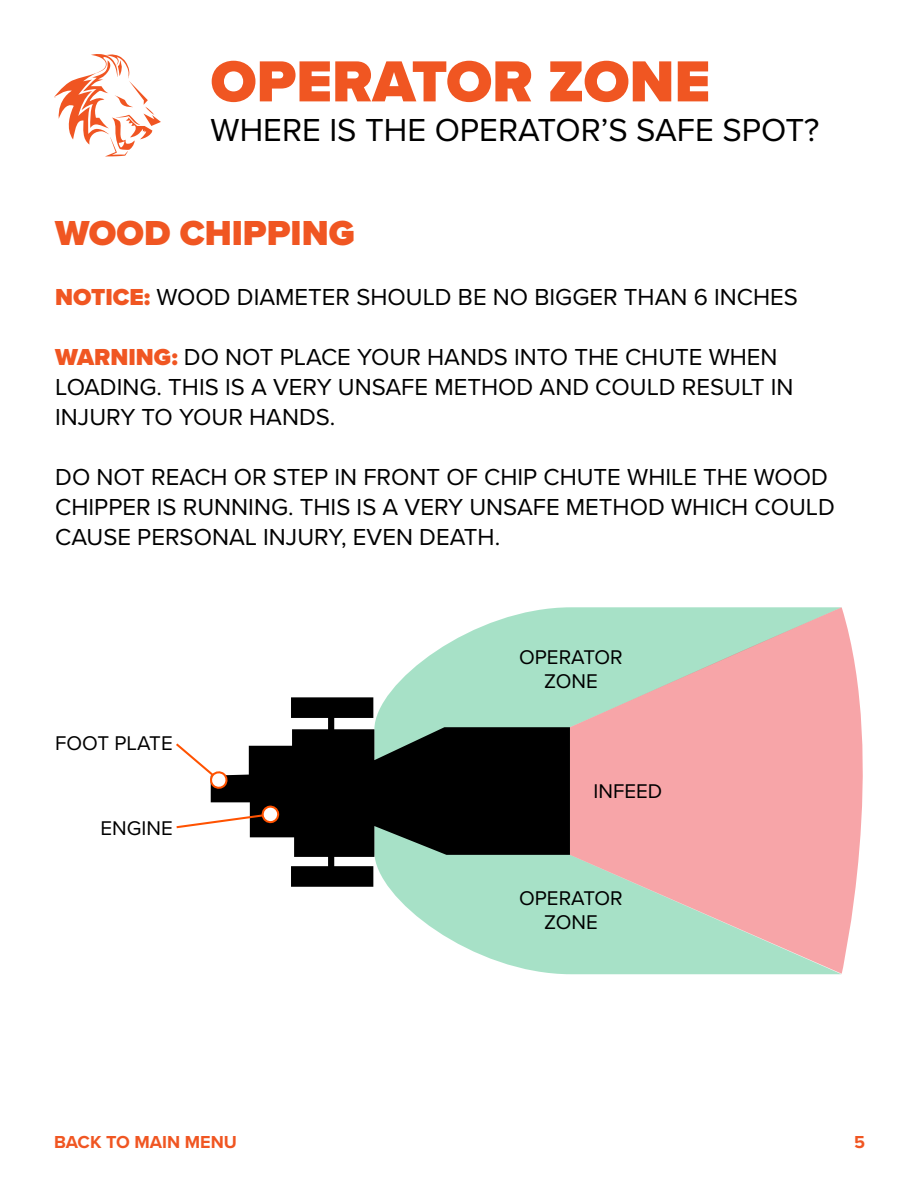
<style>
.page{position:relative;width:918px;height:1188px;background:#fff}
.page>*{position:absolute;margin:0;border:0;box-sizing:border-box;transform-origin:0 0}
.t1{font:900 60px "Proxima Nova";color:#f05622}
.t2{font:900 49.35px "Proxima Nova";color:#000}
.t3{font:900 36px "Proxima Nova";color:#f05622}
.t4{font:33px "Proxima Nova";color:#000}
.t5{font:24px/30px "Proxima Nova";color:#000}
.t6{font:20.55px/24.8px "Proxima Nova";color:#000;text-align:center}
.t7{font:700 18px "Proxima Nova";color:#f05622}
.s1{font-weight:900;color:#f05622}
</style>
<div class="page">
<svg style="left:54px;top:54px;width:107px;height:102px"></svg>
<svg style="left:387px;top:607px;width:183px;height:90px;fill:#a7e1c7"></svg>
<svg style="left:388px;top:887px;width:182px;height:87px;fill:#a7e1c7"></svg>
<svg style="left:570px;top:607px;width:293px;height:367px;background:#dfb9b3"></svg>
<svg style="left:211px;top:697px;width:359px;height:190px;fill:#000"></svg>
<svg style="left:176px;top:805px;width:104px;height:25px"></svg>
<svg style="left:176px;top:741px;width:53px;height:49px"></svg>
<h1 class="t1" style="left:211px;top:37px;width:501px">OPERATOR ZONE</h1>
<h3 class="t4" style="left:211px;top:105px;width:610px">WHERE IS THE OPERATOR’S SAFE SPOT?</h3>
<h3 class="t3" style="left:55px;top:206px;width:301px">WOOD CHIPPING</h3>
<p class="t5" style="left:55px;top:281px;width:744px"><span class="s1">NOTICE:</span> WOOD DIAMETER SHOULD BE NO BIGGER THAN 6 INCHES</p>
<p class="t5" style="left:55px;top:341px;width:740px"><span class="s1">WARNING:</span> DO NOT PLACE YOUR HANDS INTO THE CHUTE WHEN<br>LOADING. THIS IS A VERY UNSAFE METHOD AND COULD RESULT IN<br>INJURY TO YOUR HANDS.</p>
<p class="t5" style="left:55px;top:461px;width:781px">DO NOT REACH OR STEP IN FRONT OF CHIP CHUTE WHILE THE WOOD<br>CHIPPER IS RUNNING. THIS IS A VERY UNSAFE METHOD WHICH COULD<br>CAUSE PERSONAL INJURY, EVEN DEATH.</p>
<h2 class="t2" style="left:339px;top:513px;width:240px">TOP VIEW</h2>
<p class="t6" style="left:55px;top:730px;width:119px">FOOT PLATE</p>
<p class="t6" style="left:101px;top:814px;width:74px">ENGINE</p>
<p class="t6" style="left:519px;top:644px;width:105px">OPERATOR<br>ZONE</p>
<p class="t6" style="left:594px;top:777px;width:70px">INFEED</p>
<p class="t6" style="left:519px;top:884px;width:105px">OPERATOR<br>ZONE</p>
<p class="t7" style="left:54px;top:1129px;width:184px">BACK TO MAIN MENU</p>
<p class="t7" style="left:854px;top:1129px;width:12px">5</p>
</div>
